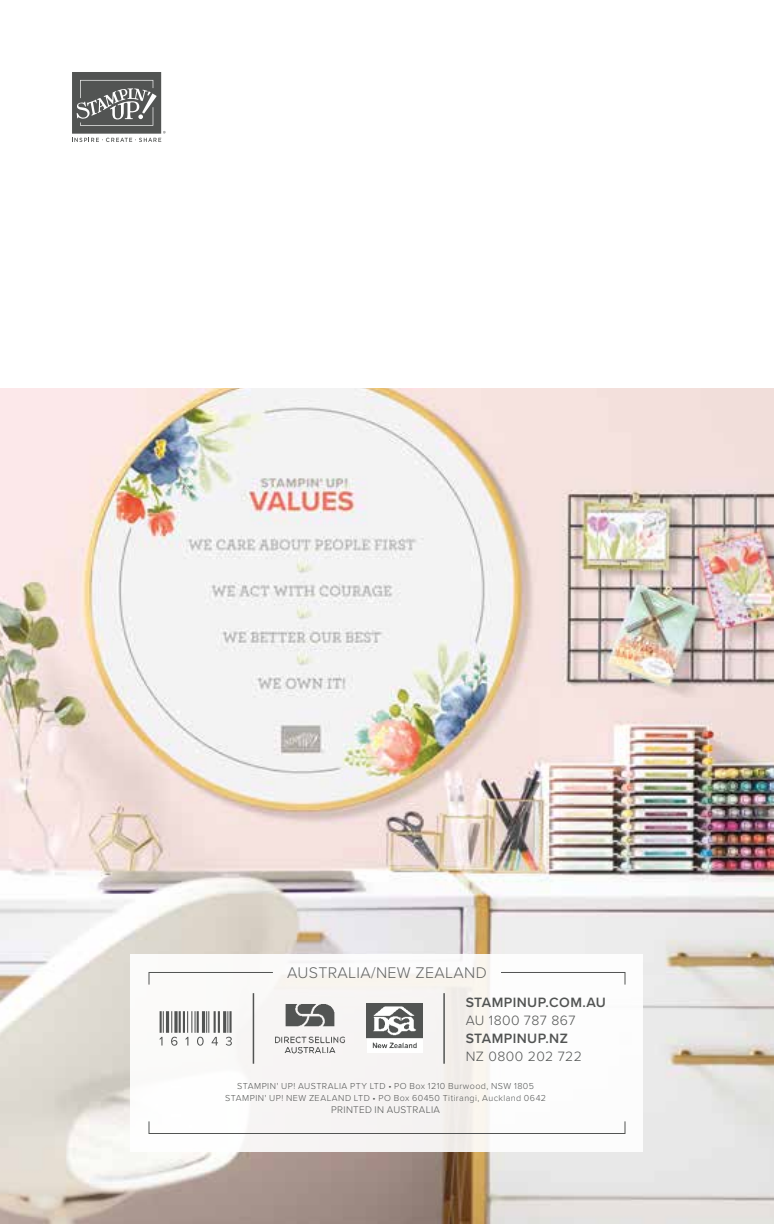
<style>
.page{position:relative;width:774px;height:1224px;background:#fff}
.page>*{position:absolute;margin:0;border:0;box-sizing:border-box;transform-origin:0 0}
.t1{font:300 16px "Proxima Nova";letter-spacing:.02em;color:#525453}
.t2{font:600 14px "Proxima Nova";letter-spacing:.03em;color:#525453}
.t3{font:300 14px "Proxima Nova";letter-spacing:.03em;color:#525453}
.t4{font:300 10px "Proxima Nova";letter-spacing:.03em;color:#525453}
.t5{font:300 9px/12px "Proxima Nova";letter-spacing:.05em;color:#525453;text-align:center}
</style>
<div class="page">
<img style="left:0;top:389px;width:774px;height:835px">
<div style="left:130px;top:954px;width:514px;height:198px;background:#fff"></div>
<svg style="left:148px;top:972px;width:125px;height:13px"></svg>
<svg style="left:501px;top:972px;width:125px;height:13px"></svg>
<div style="left:148px;top:1121px;width:477px;height:13px;border:1px solid #525453"></div>
<img style="left:275px;top:1004px;width:70px;height:49px">
<hr style="left:253px;top:993px;width:1px;height:71px;background:#525453">
<hr style="left:443px;top:993px;width:2px;height:71px;background:#525453">
<img style="left:367px;top:1004px;width:56px;height:44px">
<svg style="left:159px;top:1011px;width:5px;height:35px"></svg>
<hr style="left:166px;top:1011px;width:3px;height:22px;background:#525453">
<svg style="left:171px;top:1011px;width:6px;height:35px"></svg>
<svg style="left:174px;top:1011px;width:4px;height:22px"></svg>
<hr style="left:179px;top:1011px;width:2px;height:22px;background:#525453">
<hr style="left:183px;top:1011px;width:2px;height:22px;background:#525453">
<svg style="left:185px;top:1011px;width:33px;height:35px"></svg>
<hr style="left:214px;top:1011px;width:2px;height:22px;background:#525453">
<hr style="left:218px;top:1011px;width:2px;height:22px;background:#525453">
<hr style="left:223px;top:1011px;width:3px;height:22px;background:#525453">
<svg style="left:226px;top:1011px;width:6px;height:35px"></svg>
<hr style="left:229px;top:1011px;width:3px;height:22px;background:#525453">
<svg style="left:72px;top:72px;width:94px;height:70px"></svg>
<h1 class="t1" style="left:287px;top:961px;width:201px">AUSTRALIA/NEW ZEALAND</h1>
<h2 class="t2" style="left:466px;top:992px;width:142px">STAMPINUP.COM.AU</h2>
<h2 class="t3" style="left:466px;top:1010px;width:111px">AU 1800 787 867</h2>
<h2 class="t2" style="left:466px;top:1028px;width:104px">STAMPINUP.NZ</h2>
<h2 class="t3" style="left:466px;top:1046px;width:118px">NZ 0800 202 722</h2>
<p class="t5" style="left:225px;top:1079px;width:322px">STAMPIN' UP! AUSTRALIA PTY LTD • PO Box 1210 Burwood, NSW 1805<br>STAMPIN' UP! NEW ZEALAND LTD • PO Box 60450 Titirangi, Auckland 0642</p>
<p class="t4" style="left:331px;top:1102px;width:110px">PRINTED IN AUSTRALIA</p>
</div>
